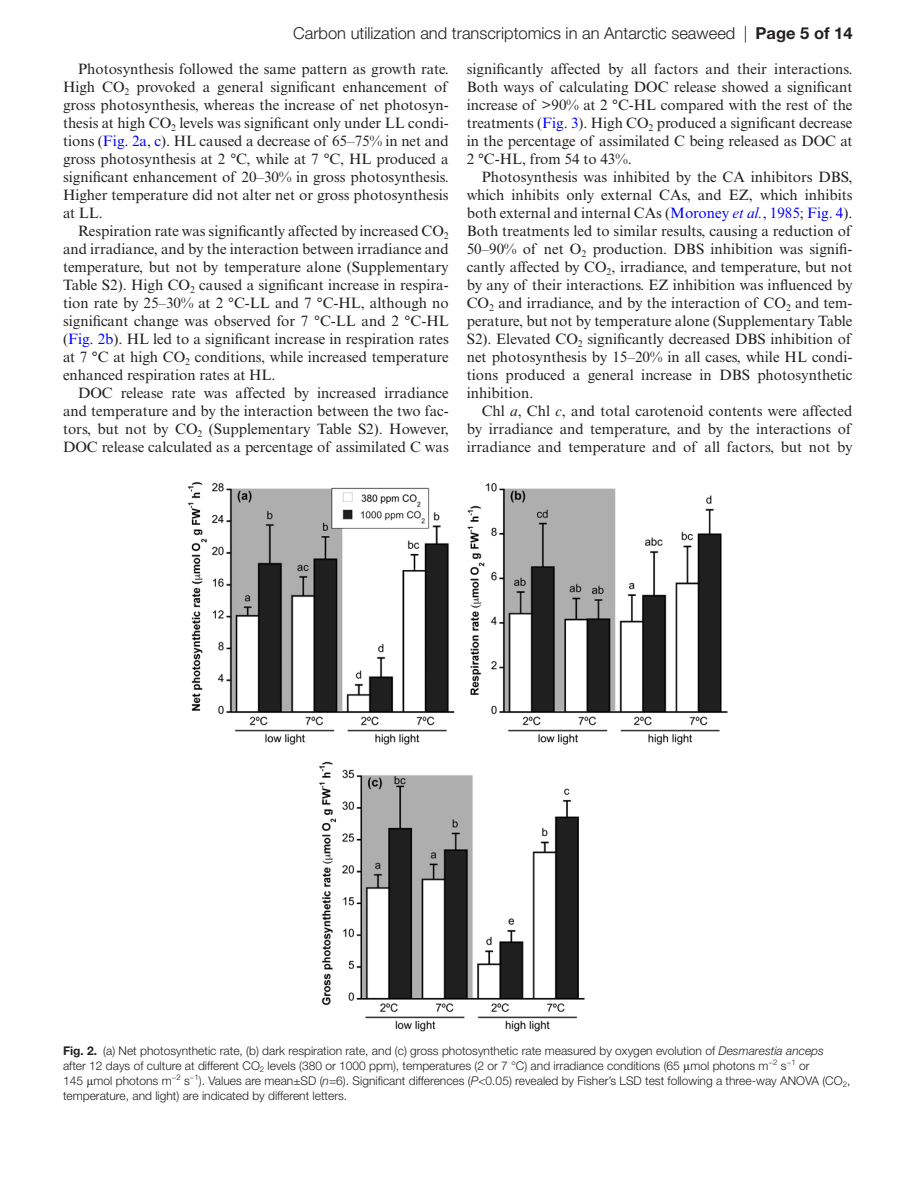
<style>
.page{position:relative;width:919px;height:1187px;background:#fff}
.page>*{position:absolute;margin:0;border:0;box-sizing:border-box;transform-origin:0 0}
.t1{font:300 16.5px "Helvetica Neue LT Std";color:#231f20}
.t2{font:15px/18px "Times New Roman MT Std";color:#231f20;text-align:justify}
.t3{font:300 12px/15px "Helvetica Neue LT Std";color:#231f20}
.s1{font-weight:700}
.s2{color:#00f}
.s3{font-style:italic;color:#00f}
.s4{font-style:italic}
.s5{font-family:"Gandhari Unicode";font-weight:400}
</style>
<div class="page">
<img style="left:188px;top:482px;width:540px;height:549px">
<p class="t1" style="left:293px;top:23px;width:560px">Carbon utilization and transcriptomics in an Antarctic seaweed | <span class="s1">Page 5 of 14</span></p>
<p class="t2" style="left:63px;top:60px;width:387px;text-indent:15px">Photosynthesis followed the same pattern as growth rate.<br>High CO<sub>2</sub> provoked a general significant enhancement of gross photosynthesis, whereas the increase of net photosyn&shy;thesis at high CO<sub>2</sub> levels was significant only under LL condi&shy;tions (<span class="s2">Fig. 2a</span>, <span class="s2">c</span>). HL caused a decrease of 65–75% in net and gross photosynthesis at 2 °C, while at 7 °C, HL produced a significant enhancement of 20–30% in gross photosynthesis.<br>Higher temperature did not alter net or gross photosynthesis at LL.</p>
<p class="t2" style="left:63px;top:222px;width:387px;text-indent:15px">Respiration rate was significantly affected by increased CO<sub>2 </sub>and irradiance, and by the interaction between irradiance and temperature, but not by temperature alone (Supplementary Table S2). High CO<sub>2</sub> caused a significant increase in respira&shy;tion rate by 25–30% at 2 °C-LL and 7 °C-HL, although no significant change was observed for 7 °C-LL and 2 °C-HL (<span class="s2">Fig. 2b</span>). HL led to a significant increase in respiration rates at 7 °C at high CO<sub>2</sub> conditions, while increased temperature enhanced respiration rates at HL.</p>
<p class="t2" style="left:63px;top:384px;width:387px;text-indent:15px">DOC release rate was affected by increased irradiance and temperature and by the interaction between the two fac&shy;tors, but not by CO<sub>2</sub> (Supplementary Table S2). However, DOC release calculated as a percentage of assimilated C was</p>
<p class="t2" style="left:466px;top:60px;width:387px">significantly affected by all factors and their interactions.<br>Both ways of calculating DOC release showed a significant increase of &gt;90% at 2 °C-HL compared with the rest of the treatments (<span class="s2">Fig. 3</span>). High CO<sub>2</sub> produced a significant decrease in the percentage of assimilated C being released as DOC at 2 °C-HL, from 54 to 43%.</p>
<p class="t2" style="left:466px;top:168px;width:387px;text-indent:15px">Photosynthesis was inhibited by the CA inhibitors DBS, which inhibits only external CAs, and EZ, which inhibits both external and internal CAs (<span class="s2">Moroney</span> <span class="s3">et al.</span><span class="s2">, 1985</span>; <span class="s2">Fig. 4</span>).<br>Both treatments led to similar results, causing a reduction of 50–90% of net O<sub>2</sub> production. DBS inhibition was signifi&shy;cantly affected by CO<sub>2</sub>, irradiance, and temperature, but not by any of their interactions. EZ inhibition was influenced by CO<sub>2</sub> and irradiance, and by the interaction of CO<sub>2</sub> and tem&shy;perature, but not by temperature alone (Supplementary Table S2). Elevated CO<sub>2</sub> significantly decreased DBS inhibition of net photosynthesis by 15–20% in all cases, while HL condi&shy;tions produced a general increase in DBS photosynthetic inhibition.</p>
<p class="t2" style="left:466px;top:402px;width:387px;text-indent:15px">Chl <span class="s4">a</span>, Chl <span class="s4">c</span>, and total carotenoid contents were affected by irradiance and temperature, and by the interactions of irradiance and temperature and of all factors, but not by</p>
<p class="t3" style="left:63px;top:1042px;width:788px"><span class="s1">Fig. 2.</span> (a) Net photosynthetic rate, (b) dark respiration rate, and (c) gross photosynthetic rate measured by oxygen evolution of <span class="s4">Desmarestia anceps<br></span>after 12 days of culture at different CO<sub>2</sub> levels (380 or 1000 ppm), temperatures (2 or 7 °C) and irradiance conditions (65 <span class="s5">μ</span>mol photons m<sup>−2</sup> s<sup>−1</sup> or<br>145 <span class="s5">μ</span>mol photons m<sup>−2</sup> s<sup>−1</sup>). Values are mean±SD (<span class="s4">n</span>=6). Significant differences (<span class="s4">P</span>&lt;0.05) revealed by Fisher’s LSD test following a three-way ANOVA (CO<sub>2</sub>, temperature, and light) are indicated by different letters.</p>
</div>
